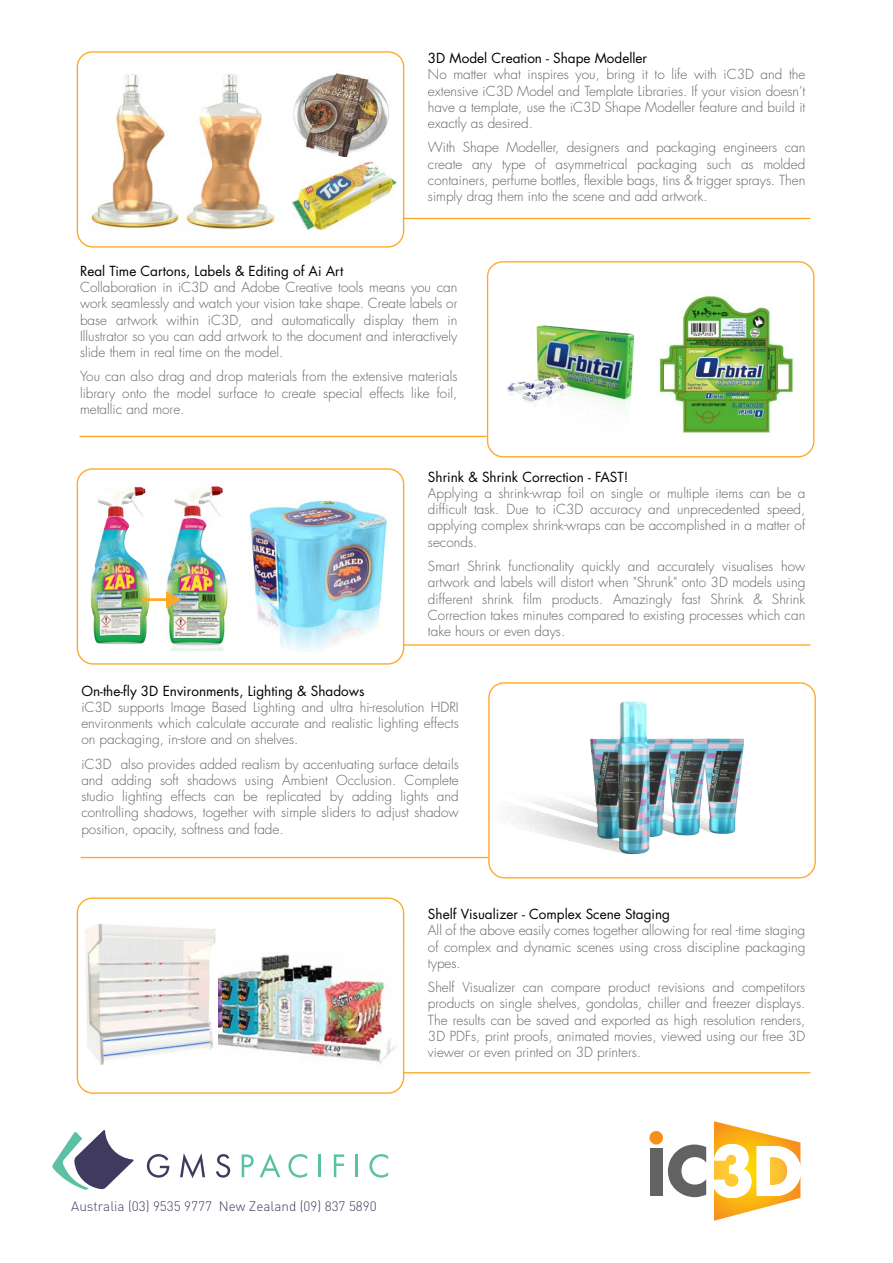
<style>
.page{position:relative;width:893px;height:1263px;background:#fff}
.page>*{position:absolute;margin:0;border:0;box-sizing:border-box;transform-origin:0 0}
.t1{font:300 13.5px/16.2px "Futura Std";color:#616262;text-align:justify}
.t2{font:13.5px "Futura Std";color:#000}
.t3{font:300 13.5px "DIN";color:#413a5f}
</style>
<div class="page">
<svg style="left:649px;top:1131px;width:57px;height:66px"></svg>
<svg style="left:714px;top:1121px;width:86px;height:100px"></svg>
<svg style="left:147px;top:1154px;width:22px;height:24px"></svg>
<svg style="left:180px;top:1153px;width:25px;height:25px"></svg>
<svg style="left:216px;top:1154px;width:14px;height:24px"></svg>
<svg style="left:242px;top:1154px;width:12px;height:23px"></svg>
<svg style="left:260px;top:1153px;width:20px;height:24px"></svg>
<svg style="left:288px;top:1154px;width:19px;height:24px"></svg>
<hr style="left:319px;top:1154px;width:2px;height:23px;background:#5bc1a5">
<svg style="left:334px;top:1154px;width:10px;height:23px"></svg>
<hr style="left:355px;top:1154px;width:3px;height:23px;background:#5bc1a5">
<svg style="left:369px;top:1154px;width:19px;height:24px"></svg>
<svg style="left:52px;top:1130px;width:82px;height:60px"></svg>
<div style="left:77px;top:51px;width:327px;height:197px;border:1px solid #ffa826;border-radius:15px"></div>
<img style="left:293px;top:73px;width:96px;height:84px">
<img style="left:292px;top:161px;width:105px;height:70px">
<img style="left:91px;top:73px;width:184px;height:156px">
<hr style="left:403px;top:218px;width:407px;height:1px;background:#ffa826">
<div style="left:487px;top:261px;width:327px;height:196px;border:1px solid #ffa826;border-radius:15px"></div>
<hr style="left:79px;top:436px;width:408px;height:1px;background:#ffa826">
<img style="left:697px;top:294px;width:96px;height:140px">
<img style="left:428px;top:281px;width:269px;height:167px">
<hr style="left:403px;top:644px;width:407px;height:2px;background:#ffa826">
<img style="left:249px;top:500px;width:139px;height:152px">
<img style="left:90px;top:487px;width:60px;height:157px">
<img style="left:165px;top:485px;width:64px;height:166px">
<div style="left:77px;top:468px;width:327px;height:197px;border:1px solid #ffa826;border-radius:15px"></div>
<hr style="left:81px;top:857px;width:407px;height:1px;background:#ffa826">
<img style="left:218px;top:945px;width:187px;height:124px">
<img style="left:85px;top:923px;width:131px;height:142px">
<div style="left:77px;top:897px;width:327px;height:197px;border:1px solid #ffa826;border-radius:15px"></div>
<hr style="left:403px;top:1072px;width:407px;height:1px;background:#ffa826">
<hr style="left:142px;top:598px;width:24px;height:3px;background:#ffa826">
<svg style="left:166px;top:591px;width:15px;height:17px"></svg>
<img style="left:488px;top:683px;width:326px;height:195px">
<p class="t2" style="left:428px;top:50px;width:221px">3D Model Creation - Shape Modeller</p>
<p class="t1" style="left:428px;top:67px;width:379px">No matter what inspires you, bring it to life with iC3D and the extensive iC3D Model and Template Libraries. If your vision doesn’t have a template, use the iC3D Shape Modeller feature and build it exactly as desired.</p>
<p class="t1" style="left:428px;top:140px;width:379px">With Shape Modeller, designers and packaging engineers can create any type of asymmetrical packaging such as molded containers, perfume bottles, flexible bags, tins &amp; trigger sprays. Then simply drag them into the scene and add artwork.</p>
<p class="t2" style="left:80px;top:262px;width:265px">Real Time Cartons, Labels &amp; Editing of Ai Art</p>
<p class="t1" style="left:80px;top:279px;width:379px">Collaboration in iC3D and Adobe Creative tools means you can work seamlessly and watch your vision take shape. Create labels or base artwork within iC3D, and automatically display them in Illustrator so you can add artwork to the document and interactively slide them in real time on the model.</p>
<p class="t1" style="left:80px;top:369px;width:379px">You can also drag and drop materials from the extensive materials library onto the model surface to create special effects like foil, metallic and more.</p>
<p class="t2" style="left:428px;top:468px;width:202px">Shrink &amp; Shrink Correction - FAST!</p>
<p class="t1" style="left:428px;top:485px;width:379px">Applying a shrink-wrap foil on single or multiple items can be a difficult task. Due to iC3D accuracy and unprecedented speed, applying complex shrink-wraps can be accomplished in a matter of seconds.</p>
<p class="t1" style="left:428px;top:558px;width:379px">Smart Shrink functionality quickly and accurately visualises how artwork and labels will distort when "Shrunk" onto 3D models using different shrink film products. Amazingly fast Shrink &amp; Shrink Correction takes minutes compared to existing processes which can take hours or even days.</p>
<p class="t2" style="left:81px;top:682px;width:285px">On-the-fly 3D Environments, Lighting &amp; Shadows</p>
<p class="t1" style="left:81px;top:699px;width:379px">iC3D supports Image Based Lighting and ultra hi-resolution HDRI environments which calculate accurate and realistic lighting effects on packaging, in-store and on shelves.</p>
<p class="t1" style="left:81px;top:756px;width:379px">iC3D also provides added realism by accentuating surface details and adding soft shadows using Ambient Occlusion. Complete studio lighting effects can be replicated by adding lights and controlling shadows, together with simple sliders to adjust shadow position, opacity, softness and fade.</p>
<p class="t2" style="left:428px;top:905px;width:244px">Shelf Visualizer - Complex Scene Staging</p>
<p class="t1" style="left:428px;top:923px;width:379px">All of the above easily comes together allowing for real -time staging of complex and dynamic scenes using cross discipline packaging types.</p>
<p class="t1" style="left:428px;top:979px;width:379px">Shelf Visualizer can compare product revisions and competitors products on single shelves, gondolas, chiller and freezer displays.<br>The results can be saved and exported as high resolution renders, 3D PDFs, print proofs, animated movies, viewed using our free 3D viewer or even printed on 3D printers.</p>
<p class="t3" style="left:71px;top:1198px;width:307px">Australia (03) 9535 9777 New Zealand (09) 837 5890</p>
</div>
